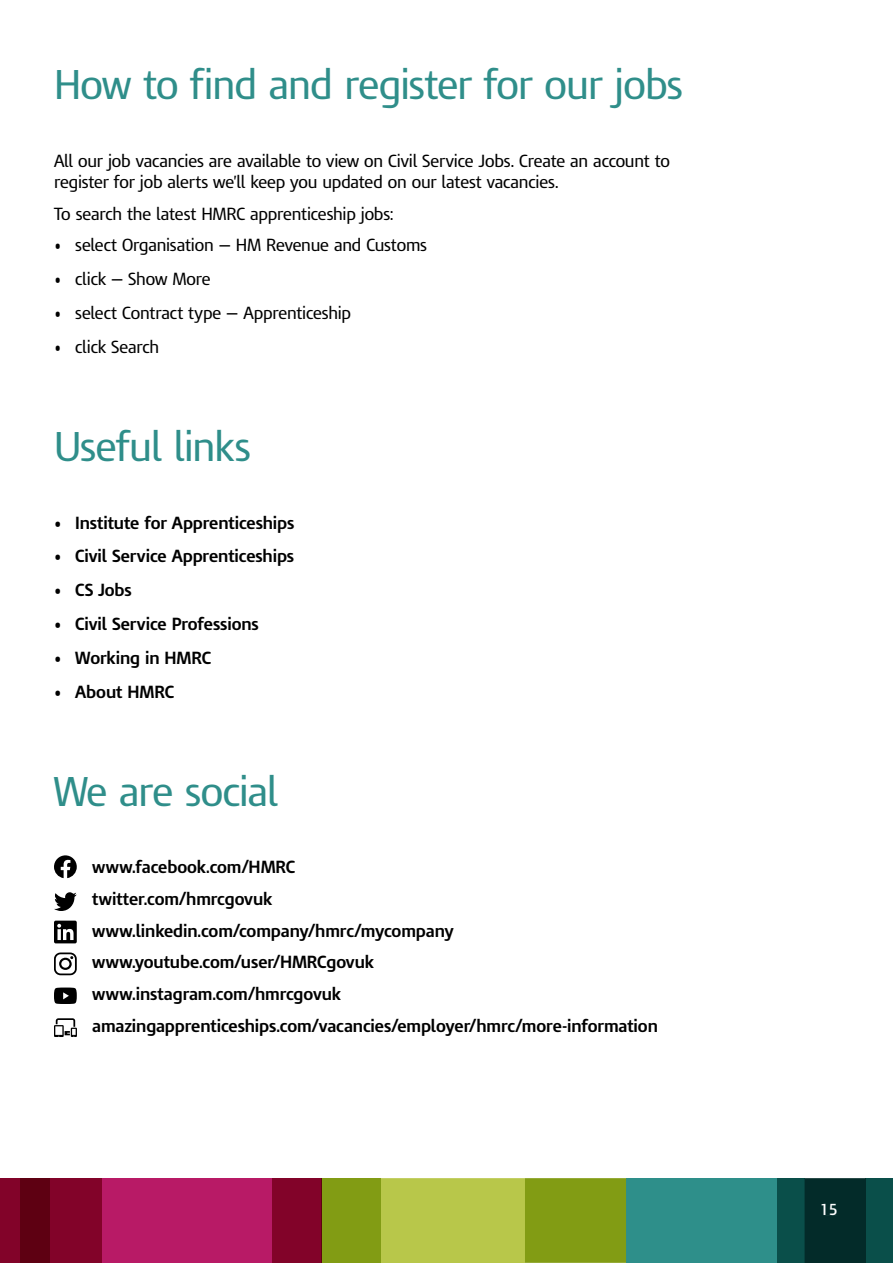
<style>
.page{position:relative;width:893px;height:1263px;background:#fff}
.page>*{position:absolute;margin:0;border:0;box-sizing:border-box;transform-origin:0 0}
.t1{font:39px "HMRC Modena";letter-spacing:-.02em;color:#2f8e8a}
.Body_text{font:700 16.5px "HMRC Modena";letter-spacing:-.005em;color:#000}
.Body_text-2{font:16.5px/21px "HMRC Modena";letter-spacing:-.01em;color:#000}
.Bullets_with_space{font:700 16.5px "HMRC Modena";letter-spacing:-.005em;color:#000}
.Bullets_with_space-2{font:16.5px "HMRC Modena";letter-spacing:-.01em;color:#000}
.t2{font:600 15px "HMRC Modena";color:#fff}
</style>
<div class="page">
<svg style="left:54px;top:855px;width:23px;height:23px"></svg>
<svg style="left:54px;top:892px;width:23px;height:19px"></svg>
<svg style="left:54px;top:921px;width:23px;height:22px"></svg>
<svg style="left:54px;top:952px;width:23px;height:23px"></svg>
<svg style="left:54px;top:987px;width:23px;height:17px"></svg>
<svg style="left:54px;top:1018px;width:23px;height:19px"></svg>
<div style="left:102px;top:1178px;width:170px;height:85px;background:#b81a66"></div>
<div style="left:626px;top:1178px;width:151px;height:85px;background:#2e8f8a"></div>
<svg style="left:381px;top:1178px;width:245px;height:85px;background:#a2b534"></svg>
<div style="left:866px;top:1178px;width:27px;height:85px;background:#0a4f4a"></div>
<div style="left:0;top:1178px;width:20px;height:85px;background:#820329"></div>
<div style="left:777px;top:1178px;width:28px;height:85px;background:#0a4f4a"></div>
<div style="left:805px;top:1178px;width:61px;height:85px;background:#032b29"></div>
<div style="left:50px;top:1178px;width:52px;height:85px;background:#820329"></div>
<div style="left:20px;top:1178px;width:30px;height:85px;background:#5e0012"></div>
<div style="left:322px;top:1178px;width:59px;height:85px;background:#829c14"></div>
<div style="left:272px;top:1178px;width:50px;height:85px;background:#820329"></div>
<hr style="left:322px;top:1178px;width:1px;height:85px;background:#5e030d">
<p class="t1" style="left:54px;top:62px;width:631px">How to find and register for our jobs</p>
<h2 class="Body_text-2" style="left:54px;top:151px;width:617px">All our job vacancies are available to view on Civil Service Jobs. Create an account to register for job alerts we’ll keep you updated on our latest vacancies.</h2>
<h2 class="Body_text-2" style="left:54px;top:203px;width:341px">To search the latest HMRC apprenticeship jobs:</h2>
<p class="Bullets_with_space-2" style="left:54px;top:235px;width:374px">• select Organisation — HM Revenue and Customs</p>
<p class="Bullets_with_space-2" style="left:54px;top:269px;width:158px">• click — Show More</p>
<p class="Bullets_with_space-2" style="left:54px;top:303px;width:298px">• select Contract type — Apprenticeship</p>
<p class="Bullets_with_space-2" style="left:54px;top:337px;width:107px">• click Search</p>
<p class="t1" style="left:54px;top:423px;width:198px">Useful links</p>
<p class="Bullets_with_space" style="left:54px;top:513px;width:242px">• Institute for Apprenticeships</p>
<p class="Bullets_with_space" style="left:54px;top:546px;width:242px">• Civil Service Apprenticeships</p>
<p class="Bullets_with_space" style="left:54px;top:580px;width:79px">• CS Jobs</p>
<p class="Bullets_with_space" style="left:54px;top:614px;width:206px">• Civil Service Professions</p>
<p class="Bullets_with_space" style="left:54px;top:648px;width:159px">• Working in HMRC</p>
<p class="Bullets_with_space" style="left:54px;top:681px;width:122px">• About HMRC</p>
<p class="t1" style="left:54px;top:768px;width:226px">We are social</p>
<h2 class="Body_text" style="left:92px;top:857px;width:205px">www.facebook.com/HMRC</h2>
<h2 class="Body_text" style="left:92px;top:889px;width:182px">twitter.com/hmrcgovuk</h2>
<h2 class="Body_text" style="left:92px;top:920px;width:363px">www.linkedin.com/company/hmrc/mycompany</h2>
<h2 class="Body_text" style="left:92px;top:952px;width:283px">www.youtube.com/user/HMRCgovuk</h2>
<h2 class="Body_text" style="left:92px;top:984px;width:250px">www.instagram.com/hmrcgovuk</h2>
<h2 class="Body_text" style="left:92px;top:1015px;width:567px">amazingapprenticeships.com/vacancies/employer/hmrc/more-information</h2>
<p class="t2" style="left:820px;top:1200px;width:19px">15</p>
</div>
